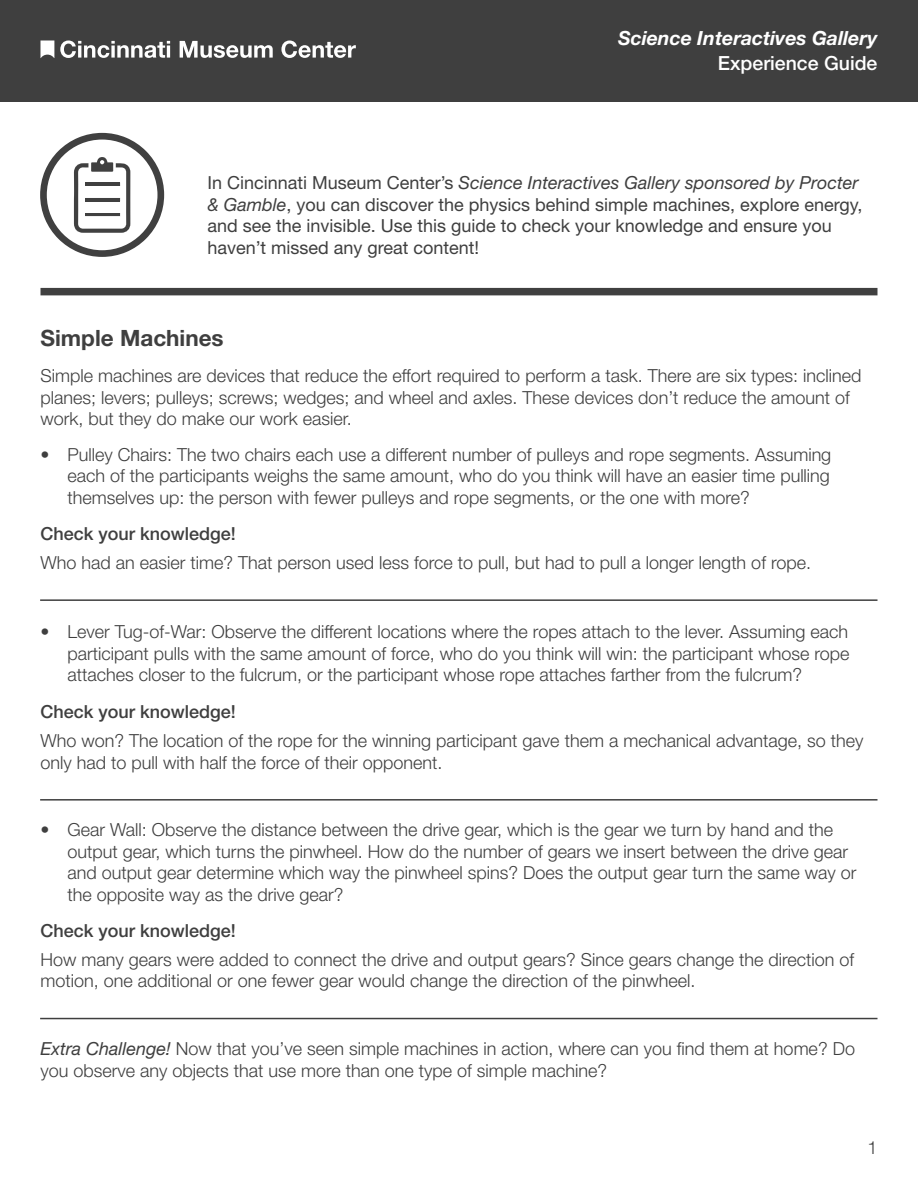
<style>
.page{position:relative;width:918px;height:1188px;background:#fff}
.page>*{position:absolute;margin:0;border:0;box-sizing:border-box;transform-origin:0 0}
.t1{font:700 22.5px "Helvetica Neue LT Std";color:#3f3f3f}
.t2{font:italic 700 19.5px "Helvetica Neue LT Std";color:#fff}
.t3{font:500 19.5px "Helvetica Neue LT Std";color:#fff}
.t4{font:300 18px/21.6px "Helvetica Neue LT Std";color:#3f3f3f}
.t5{font:18px/21.6px "Helvetica Neue LT Std";color:#3f3f3f}
.t6{font:500 18px "Helvetica Neue LT Std";color:#3f3f3f}
.s1{font-style:italic}
.s2{font-weight:400;font-style:italic}
</style>
<div class="page">
<div style="left:0;top:0;width:918px;height:102px;background:#3f3f3f"></div>
<svg style="left:41px;top:40px;width:13px;height:18px"></svg>
<svg style="left:60px;top:40px;width:110px;height:18px"></svg>
<svg style="left:180px;top:41px;width:93px;height:17px"></svg>
<svg style="left:281px;top:40px;width:75px;height:18px"></svg>
<hr style="left:40px;top:599px;width:837px;height:2px;background:#3f3f3f">
<hr style="left:40px;top:799px;width:837px;height:2px;background:#3f3f3f">
<hr style="left:40px;top:1018px;width:837px;height:1px;background:#3f3f3f">
<div style="left:40px;top:288px;width:838px;height:7px;background:#404040"></div>
<svg style="left:40px;top:133px;width:124px;height:124px"></svg>
<hr style="left:85px;top:213px;width:35px;height:3px;background:#404040">
<hr style="left:85px;top:183px;width:35px;height:3px;background:#404040">
<hr style="left:85px;top:198px;width:35px;height:3px;background:#404040">
<p class="t2" style="left:618px;top:26px;width:261px">Science Interactives Gallery</p>
<p class="t3" style="left:718px;top:51px;width:161px">Experience Guide</p>
<p class="t5" style="left:207px;top:172px;width:656px">In Cincinnati Museum Center’s <span class="s1">Science Interactives Gallery sponsored by Procter &amp; Gamble</span>, you can discover the physics behind simple machines, explore energy, and see the invisible. Use this guide to check your knowledge and ensure you haven’t missed any great content!</p>
<p class="t1" style="left:40px;top:324px;width:185px">Simple Machines</p>
<p class="t4" style="left:40px;top:364px;width:822px">Simple machines are devices that reduce the effort required to perform a task. There are six types: inclined planes; levers; pulleys; screws; wedges; and wheel and axles. These devices don’t reduce the amount of work, but they do make our work easier.</p>
<p class="t4" style="left:68px;top:443px;width:765px;text-align:justify;text-indent:-27px">• Pulley Chairs: The two chairs each use a different number of pulleys and rope segments. Assuming each of the participants weighs the same amount, who do you think will have an easier time pulling themselves up: the person with fewer pulleys and rope segments, or the one with more?</p>
<p class="t6" style="left:40px;top:523px;width:197px">Check your knowledge!</p>
<p class="t4" style="left:40px;top:551px;width:772px">Who had an easier time? That person used less force to pull, but had to pull a longer length of rope.</p>
<p class="t4" style="left:68px;top:620px;width:784px;text-align:justify;text-indent:-27px">• Lever Tug-of-War: Observe the different locations where the ropes attach to the lever. Assuming each participant pulls with the same amount of force, who do you think will win: the participant whose rope attaches closer to the fulcrum, or the participant whose rope attaches farther from the fulcrum?</p>
<p class="t6" style="left:40px;top:701px;width:197px">Check your knowledge!</p>
<p class="t4" style="left:40px;top:730px;width:824px">Who won? The location of the rope for the winning participant gave them a mechanical advantage, so they only had to pull with half the force of their opponent.</p>
<p class="t4" style="left:68px;top:819px;width:791px;text-indent:-27px">• Gear Wall: Observe the distance between the drive gear, which is the gear we turn by hand and the output gear, which turns the pinwheel. How do the number of gears we insert between the drive gear and output gear determine which way the pinwheel spins? Does the output gear turn the same way or the opposite way as the drive gear?</p>
<p class="t6" style="left:40px;top:920px;width:197px">Check your knowledge!</p>
<p class="t4" style="left:40px;top:948px;width:815px">How many gears were added to connect the drive and output gears? Since gears change the direction of motion, one additional or one fewer gear would change the direction of the pinwheel.</p>
<p class="t4" style="left:40px;top:1037px;width:816px"><span class="s2">Extra Challenge!</span> Now that you’ve seen simple machines in action, where can you find them at home? Do you observe any objects that use more than one type of simple machine?</p>
<p class="t4" style="left:867px;top:1136px;width:12px">1</p>
</div>
